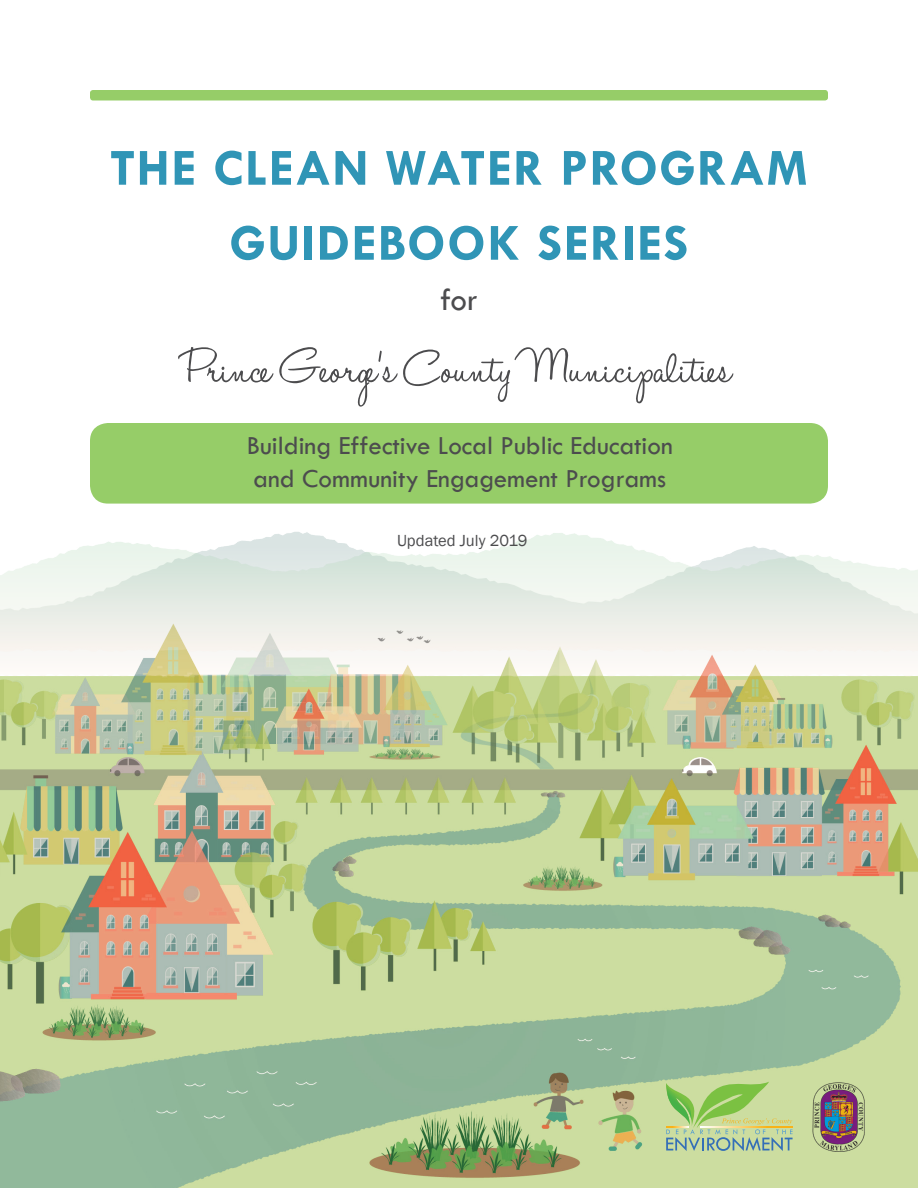
<style>
.page{position:relative;width:918px;height:1188px;background:#fff}
.page>*{position:absolute;margin:0;border:0;box-sizing:border-box;transform-origin:0 0}
.Cover_-_Script{font:54px "Halo Handletter";color:#4c4c4e}
.Cover_-_Title{font:700 52.5px/75px "Tw Cen";letter-spacing:.025em;color:#3095b6;text-align:center}
.Cover_-_san_serif{font:33px "Tw Cen";color:#4c4c4e}
.Cover_-_tagline{font:27px "Tw Cen";color:#4c4c4e}
.Cover_-_updated_date{font:16.5px "Franklin Gothic";color:#4c4c4e}
</style>
<div class="page">
<img style="left:0;top:99px;width:918px;height:1089px">
<div style="left:90px;top:423px;width:738px;height:81px;background:#96cd68;border-radius:18px"></div>
<div style="left:90px;top:90px;width:738px;height:10px;background:#96cd68;border-radius:3px"></div>
<svg style="left:666px;top:1082px;width:127px;height:69px;background:#afcd8c"></svg>
<img style="left:810px;top:1082px;width:57px;height:70px">
<p class="Cover_-_Title" style="left:110px;top:129px;width:699px">THE CLEAN WATER PROGRAM<br>GUIDEBOOK SERIES</p>
<p class="Cover_-_san_serif" style="left:440px;top:280px;width:39px">for</p>
<p class="Cover_-_Script" style="left:186px;top:339px;width:547px">Prince George’s County Municipalities</p>
<p class="Cover_-_tagline" style="left:247px;top:429px;width:428px">Building Effective Local Public Education</p>
<p class="Cover_-_tagline" style="left:253px;top:462px;width:415px">and Community Engagement Programs</p>
<p class="Cover_-_updated_date" style="left:397px;top:530px;width:132px">Updated July 2019</p>
</div>
